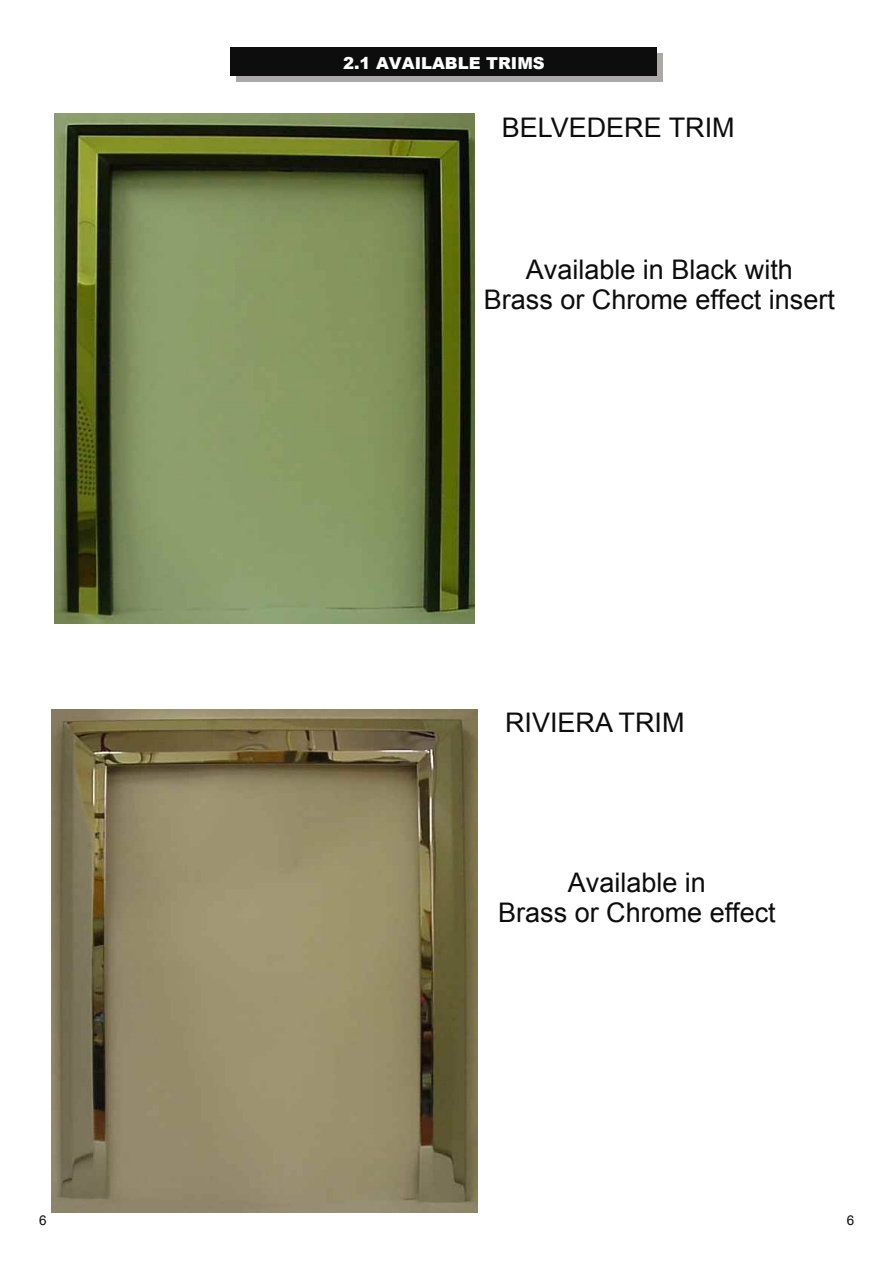
<style>
.page{position:relative;width:894px;height:1263px;background:#fff}
.page>*{position:absolute;margin:0;border:0;box-sizing:border-box;transform-origin:0 0}
.t1{font:27px/30.2px "Arial";color:#0d0d0d;text-align:center}
.t2{font:900 16.5px "Arial";color:#fff}
.t3{font:13.5px "Arial";color:#0d0d0d}
</style>
<div class="page">
<div style="left:237px;top:54px;width:426px;height:28px;background:linear-gradient(to right,#aba8a8,#aba8a8)"></div>
<div style="left:230px;top:47px;width:426px;height:28px;background:#0d0d0d"></div>
<img style="left:55px;top:114px;width:419px;height:510px">
<img style="left:52px;top:710px;width:425px;height:502px">
<p class="t2" style="left:343px;top:57px;width:203px">2.1 AVAILABLE TRIMS</p>
<p class="t1" style="left:502px;top:115px;width:235px">BELVEDERE TRIM</p>
<p class="t1" style="left:484px;top:257px;width:353px">Available in Black with<br>Brass or Chrome effect insert</p>
<p class="t1" style="left:505px;top:710px;width:181px">RIVIERA TRIM</p>
<p class="t1" style="left:498px;top:870px;width:279px">Available in<br>Brass or Chrome effect</p>
<p class="t3" style="left:39px;top:1215px;width:9px">6</p>
<p class="t3" style="left:847px;top:1215px;width:9px">6</p>
</div>
